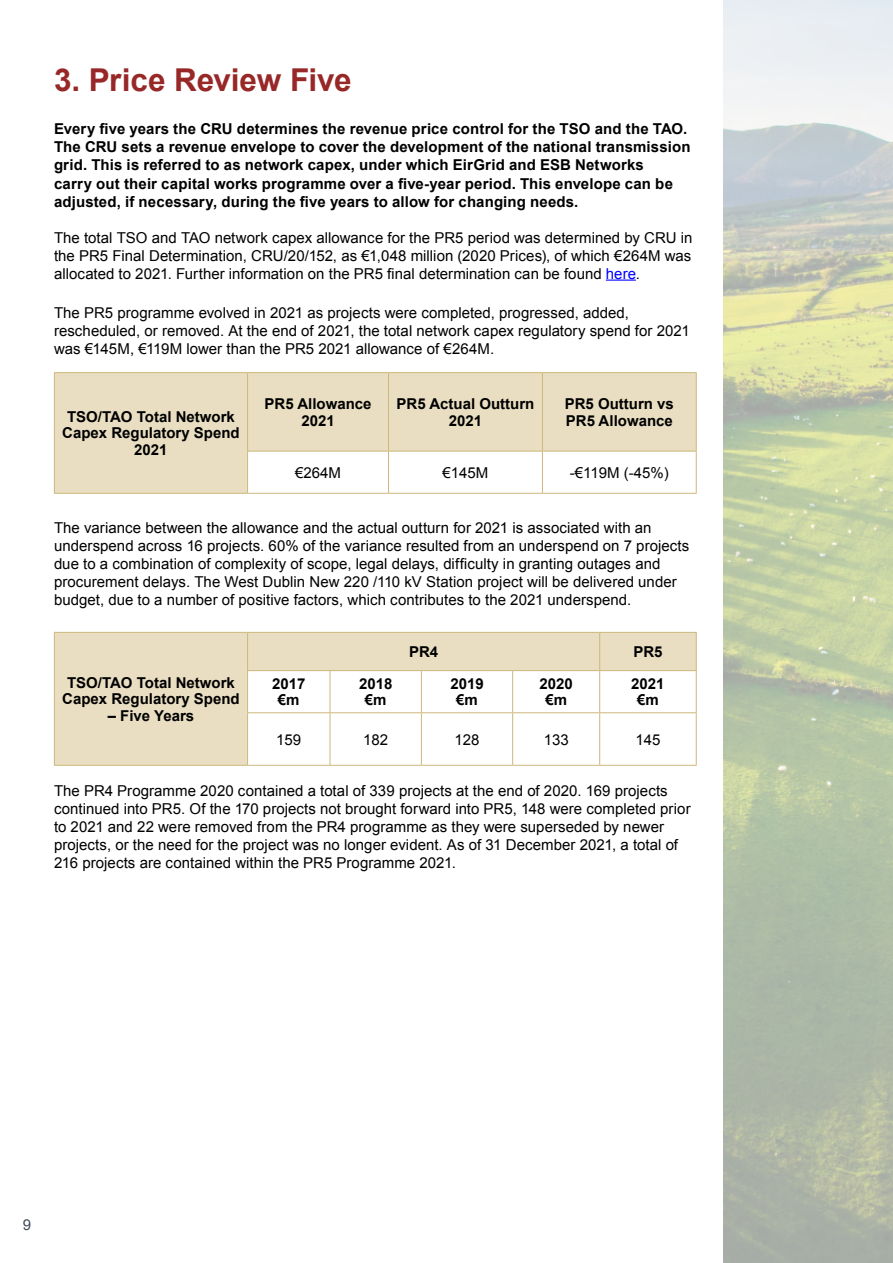
<style>
.page{position:relative;width:893px;height:1263px;background:#fff}
.page>*{position:absolute;margin:0;border:0;box-sizing:border-box;transform-origin:0 0}
.Heading_1{font:700 31.5px "Arial";letter-spacing:-.01em;color:#982828}
.t1{font:15px/18px "Arial";letter-spacing:.005em;color:#000}
.t2{font:700 15px/16.5px "Arial";letter-spacing:.005em;color:#000;text-align:center}
.t3{font:15px "Arial";color:#424c5d}
.s1{color:#00f}
</style>
<div class="page">
<hr style="left:606px;top:280px;width:30px;height:1px;background:#00f">
<svg style="left:55px;top:373px;width:641px;height:120px;fill:#e9dec2"></svg>
<hr style="left:54px;top:372px;width:194px;height:1px;background:#ccb87c">
<hr style="left:54px;top:373px;width:1px;height:78px;background:#ccb87c">
<hr style="left:54px;top:451px;width:1px;height:42px;background:#ccb87c">
<hr style="left:54px;top:493px;width:194px;height:1px;background:#ccb87c">
<hr style="left:248px;top:372px;width:141px;height:1px;background:#ccb87c">
<hr style="left:247px;top:373px;width:1px;height:78px;background:#ccb87c">
<hr style="left:389px;top:372px;width:153px;height:1px;background:#ccb87c">
<hr style="left:388px;top:373px;width:1px;height:78px;background:#ccb87c">
<hr style="left:542px;top:372px;width:155px;height:1px;background:#ccb87c">
<hr style="left:542px;top:373px;width:1px;height:78px;background:#ccb87c">
<hr style="left:696px;top:373px;width:1px;height:78px;background:#ccb87c">
<hr style="left:247px;top:451px;width:142px;height:1px;background:#ccb87c">
<hr style="left:247px;top:451px;width:1px;height:42px;background:#ccb87c">
<hr style="left:389px;top:451px;width:153px;height:1px;background:#ccb87c">
<hr style="left:388px;top:451px;width:1px;height:42px;background:#ccb87c">
<hr style="left:542px;top:451px;width:155px;height:1px;background:#ccb87c">
<hr style="left:542px;top:451px;width:1px;height:42px;background:#ccb87c">
<hr style="left:696px;top:451px;width:1px;height:42px;background:#ccb87c">
<hr style="left:248px;top:493px;width:141px;height:1px;background:#ccb87c">
<hr style="left:389px;top:493px;width:153px;height:1px;background:#ccb87c">
<hr style="left:542px;top:493px;width:155px;height:1px;background:#ccb87c">
<svg style="left:55px;top:633px;width:641px;height:132px;fill:#e9dec2"></svg>
<hr style="left:54px;top:632px;width:194px;height:1px;background:#ccb87c">
<hr style="left:54px;top:633px;width:1px;height:38px;background:#ccb87c">
<hr style="left:54px;top:671px;width:1px;height:42px;background:#ccb87c">
<hr style="left:54px;top:713px;width:1px;height:52px;background:#ccb87c">
<hr style="left:54px;top:765px;width:194px;height:1px;background:#ccb87c">
<hr style="left:248px;top:632px;width:82px;height:1px;background:#ccb87c">
<hr style="left:247px;top:633px;width:1px;height:37px;background:#ccb87c">
<hr style="left:330px;top:632px;width:91px;height:1px;background:#ccb87c">
<hr style="left:421px;top:632px;width:92px;height:1px;background:#ccb87c">
<hr style="left:513px;top:632px;width:87px;height:1px;background:#ccb87c">
<hr style="left:600px;top:632px;width:97px;height:1px;background:#ccb87c">
<hr style="left:599px;top:633px;width:1px;height:37px;background:#ccb87c">
<hr style="left:696px;top:633px;width:1px;height:37px;background:#ccb87c">
<hr style="left:247px;top:670px;width:83px;height:1px;background:#ccb87c">
<hr style="left:247px;top:671px;width:1px;height:41px;background:#ccb87c">
<hr style="left:330px;top:670px;width:91px;height:1px;background:#ccb87c">
<hr style="left:330px;top:671px;width:1px;height:41px;background:#ccb87c">
<hr style="left:421px;top:670px;width:92px;height:1px;background:#ccb87c">
<hr style="left:421px;top:671px;width:1px;height:41px;background:#ccb87c">
<hr style="left:513px;top:670px;width:87px;height:1px;background:#ccb87c">
<hr style="left:512px;top:671px;width:1px;height:41px;background:#ccb87c">
<hr style="left:600px;top:670px;width:97px;height:1px;background:#ccb87c">
<hr style="left:599px;top:671px;width:1px;height:41px;background:#ccb87c">
<hr style="left:696px;top:671px;width:1px;height:41px;background:#ccb87c">
<hr style="left:247px;top:712px;width:83px;height:1px;background:#ccb87c">
<hr style="left:247px;top:713px;width:1px;height:52px;background:#ccb87c">
<hr style="left:330px;top:712px;width:91px;height:1px;background:#ccb87c">
<hr style="left:330px;top:713px;width:1px;height:52px;background:#ccb87c">
<hr style="left:421px;top:712px;width:92px;height:1px;background:#ccb87c">
<hr style="left:421px;top:713px;width:1px;height:52px;background:#ccb87c">
<hr style="left:513px;top:712px;width:87px;height:1px;background:#ccb87c">
<hr style="left:512px;top:713px;width:1px;height:52px;background:#ccb87c">
<hr style="left:600px;top:712px;width:97px;height:1px;background:#ccb87c">
<hr style="left:599px;top:713px;width:1px;height:52px;background:#ccb87c">
<hr style="left:696px;top:713px;width:1px;height:52px;background:#ccb87c">
<hr style="left:248px;top:765px;width:82px;height:1px;background:#ccb87c">
<hr style="left:330px;top:765px;width:91px;height:1px;background:#ccb87c">
<hr style="left:421px;top:765px;width:92px;height:1px;background:#ccb87c">
<hr style="left:513px;top:765px;width:87px;height:1px;background:#ccb87c">
<hr style="left:600px;top:765px;width:97px;height:1px;background:#ccb87c">
<p class="Heading_1" style="left:54px;top:59px;width:299px">3. Price Review Five</p>
<p class="t2" style="left:54px;top:121px;width:638px;line-height:18px;text-align:left">Every five years the CRU determines the revenue price control for the TSO and the TAO.<br>The CRU sets a revenue envelope to cover the development of the national transmission grid. This is referred to as network capex, under which EirGrid and ESB Networks<br>carry out their capital works programme over a five-year period. This envelope can be adjusted, if necessary, during the five years to allow for changing needs.</p>
<p class="t1" style="left:54px;top:228px;width:640px;text-align:justify">The total TSO and TAO network capex allowance for the PR5 period was determined by CRU in the PR5 Final Determination, CRU/20/152, as €1,048 million (2020 Prices), of which €264M was allocated to 2021. Further information on the PR5 final determination can be found <span class="s1">here</span>.</p>
<p class="t1" style="left:54px;top:303px;width:637px">The PR5 programme evolved in 2021 as projects were completed, progressed, added, rescheduled, or removed. At the end of 2021, the total network capex regulatory spend for 2021 was €145M, €119M lower than the PR5 2021 allowance of €264M.</p>
<p class="t2" style="left:62px;top:409px;width:179px">TSO/TAO Total Network<br>Capex Regulatory Spend<br>2021</p>
<p class="t2" style="left:265px;top:396px;width:108px">PR5 Allowance<br>2021</p>
<p class="t2" style="left:397px;top:396px;width:139px">PR5 Actual Outturn<br>2021</p>
<p class="t2" style="left:565px;top:396px;width:111px;text-align:left">PR5 Outturn vs<br>PR5 Allowance</p>
<p class="t1" style="left:295px;top:464px;width:47px">€264M</p>
<p class="t1" style="left:443px;top:464px;width:47px">€145M</p>
<p class="t1" style="left:570px;top:464px;width:100px">-€119M (-45%)</p>
<p class="t1" style="left:54px;top:519px;width:637px">The variance between the allowance and the actual outturn for 2021 is associated with an underspend across 16 projects. 60% of the variance resulted from an underspend on 7 projects due to a combination of complexity of scope, legal delays, difficulty in granting outages and procurement delays. The West Dublin New 220 /110 kV Station project will be delivered under budget, due to a number of positive factors, which contributes to the 2021 underspend.</p>
<p class="t2" style="left:62px;top:675px;width:179px">TSO/TAO Total Network<br>Capex Regulatory Spend</p>
<p class="t2" style="left:108px;top:708px;width:88px">– Five Years</p>
<p class="t2" style="left:272px;top:676px;width:35px">2017</p>
<p class="t2" style="left:278px;top:692px;width:23px">€m</p>
<p class="t2" style="left:359px;top:676px;width:35px">2018</p>
<p class="t2" style="left:365px;top:692px;width:23px">€m</p>
<p class="t2" style="left:409px;top:644px;width:31px">PR4</p>
<p class="t2" style="left:633px;top:644px;width:31px">PR5</p>
<p class="t2" style="left:450px;top:676px;width:35px">2019</p>
<p class="t2" style="left:456px;top:692px;width:23px">€m</p>
<p class="t2" style="left:539px;top:676px;width:35px">2020</p>
<p class="t2" style="left:545px;top:692px;width:23px">€m</p>
<p class="t2" style="left:631px;top:676px;width:35px">2021</p>
<p class="t2" style="left:637px;top:692px;width:23px">€m</p>
<p class="t1" style="left:276px;top:730px;width:27px">159</p>
<p class="t1" style="left:363px;top:730px;width:27px">182</p>
<p class="t1" style="left:454px;top:730px;width:27px">128</p>
<p class="t1" style="left:544px;top:730px;width:27px">133</p>
<p class="t1" style="left:635px;top:730px;width:27px">145</p>
<p class="t1" style="left:54px;top:782px;width:638px">The PR4 Programme 2020 contained a total of 339 projects at the end of 2020. 169 projects continued into PR5. Of the 170 projects not brought forward into PR5, 148 were completed prior to 2021 and 22 were removed from the PR4 programme as they were superseded by newer projects, or the need for the project was no longer evident. As of 31 December 2021, a total of 216 projects are contained within the PR5 Programme 2021.</p>
<p class="t3" style="left:23px;top:1215px;width:10px">9</p>
</div>
